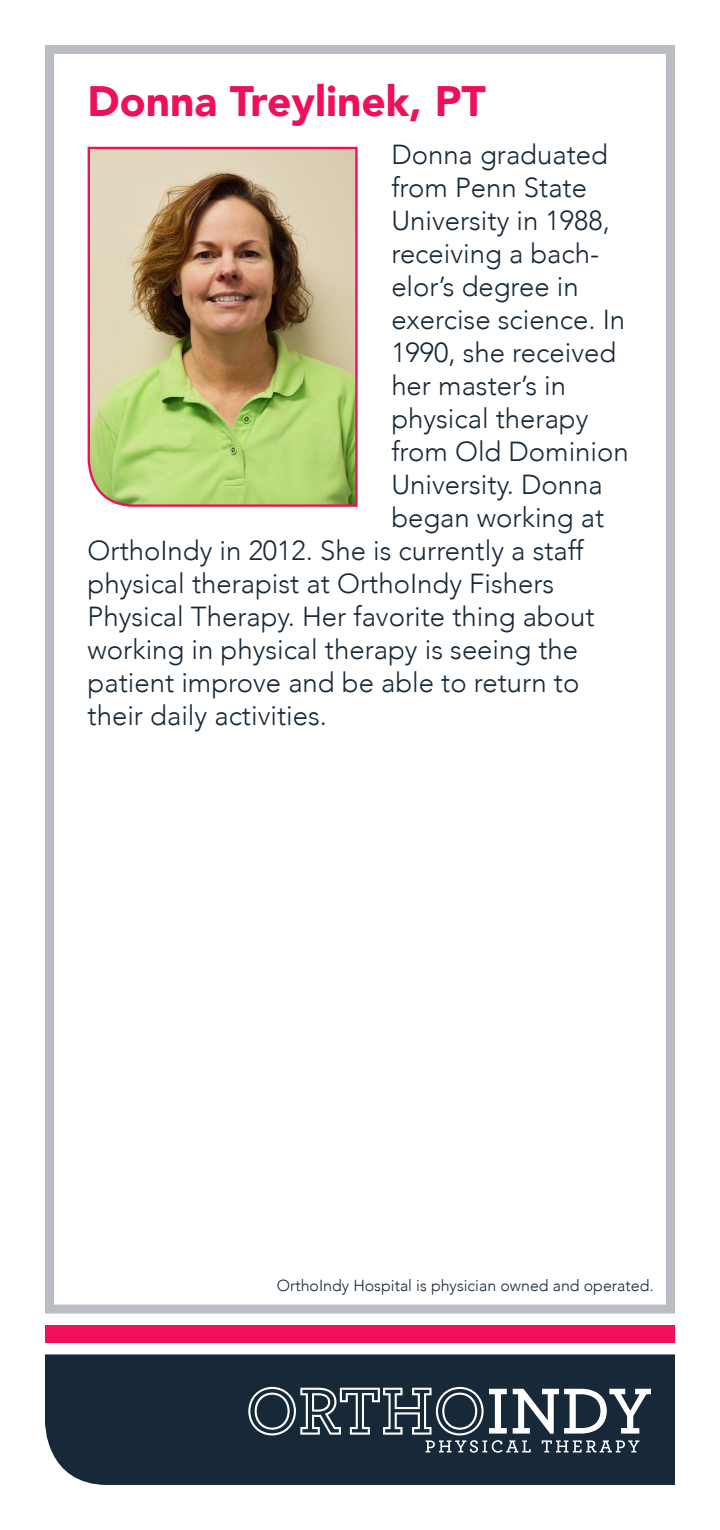
<style>
.page{position:relative;width:720px;height:1530px;background:#fff}
.page>*{position:absolute;margin:0;border:0;box-sizing:border-box;transform-origin:0 0}
.t1{font:900 42.5px "Avenir";color:#ee1059}
.t2{font:300 27.5px "Avenir";color:#172938}
.t3{font:300 16px "Avenir";color:#172938}
</style>
<div class="page">
<div style="left:45px;top:45px;width:630px;height:1269px;border:9px solid #babdc2"></div>
<div style="left:45px;top:1354px;width:630px;height:131px;background:#172938"></div>
<svg style="left:248px;top:1387px;width:403px;height:66px"></svg>
<div style="left:45px;top:1325px;width:630px;height:18px;background:#ee1059"></div>
<img style="left:87px;top:146px;width:271px;height:361px">
<p class="t1" style="left:88px;top:65px;width:400px">Donna Treylinek, PT</p>
<p class="t2" style="left:391px;top:138px;width:218px">Donna graduated</p>
<p class="t2" style="left:391px;top:171px;width:197px">from Penn State</p>
<p class="t2" style="left:391px;top:204px;width:220px">University in 1988,</p>
<p class="t2" style="left:391px;top:237px;width:209px">receiving a bach-</p>
<p class="t2" style="left:391px;top:270px;width:189px">elor’s degree in</p>
<p class="t2" style="left:391px;top:303px;width:235px">exercise science. In</p>
<p class="t2" style="left:391px;top:336px;width:226px">1990, she received</p>
<p class="t2" style="left:391px;top:369px;width:176px">her master’s in</p>
<p class="t2" style="left:391px;top:402px;width:199px">physical therapy</p>
<p class="t2" style="left:391px;top:435px;width:239px">from Old Dominion</p>
<p class="t2" style="left:391px;top:468px;width:213px">University. Donna</p>
<p class="t2" style="left:391px;top:501px;width:214px">began working at</p>
<p class="t2" style="left:88px;top:534px;width:497px">OrthoIndy in 2012. She is currently a staff</p>
<p class="t2" style="left:88px;top:567px;width:468px">physical therapist at OrthoIndy Fishers</p>
<p class="t2" style="left:88px;top:600px;width:508px">Physical Therapy. Her favorite thing about</p>
<p class="t2" style="left:88px;top:633px;width:492px">working in physical therapy is seeing the</p>
<p class="t2" style="left:88px;top:666px;width:493px">patient improve and be able to return to</p>
<p class="t2" style="left:88px;top:699px;width:241px">their daily activities.</p>
<p class="t3" style="left:277px;top:1276px;width:378px">OrthoIndy Hospital is physician owned and operated.</p>
</div>
